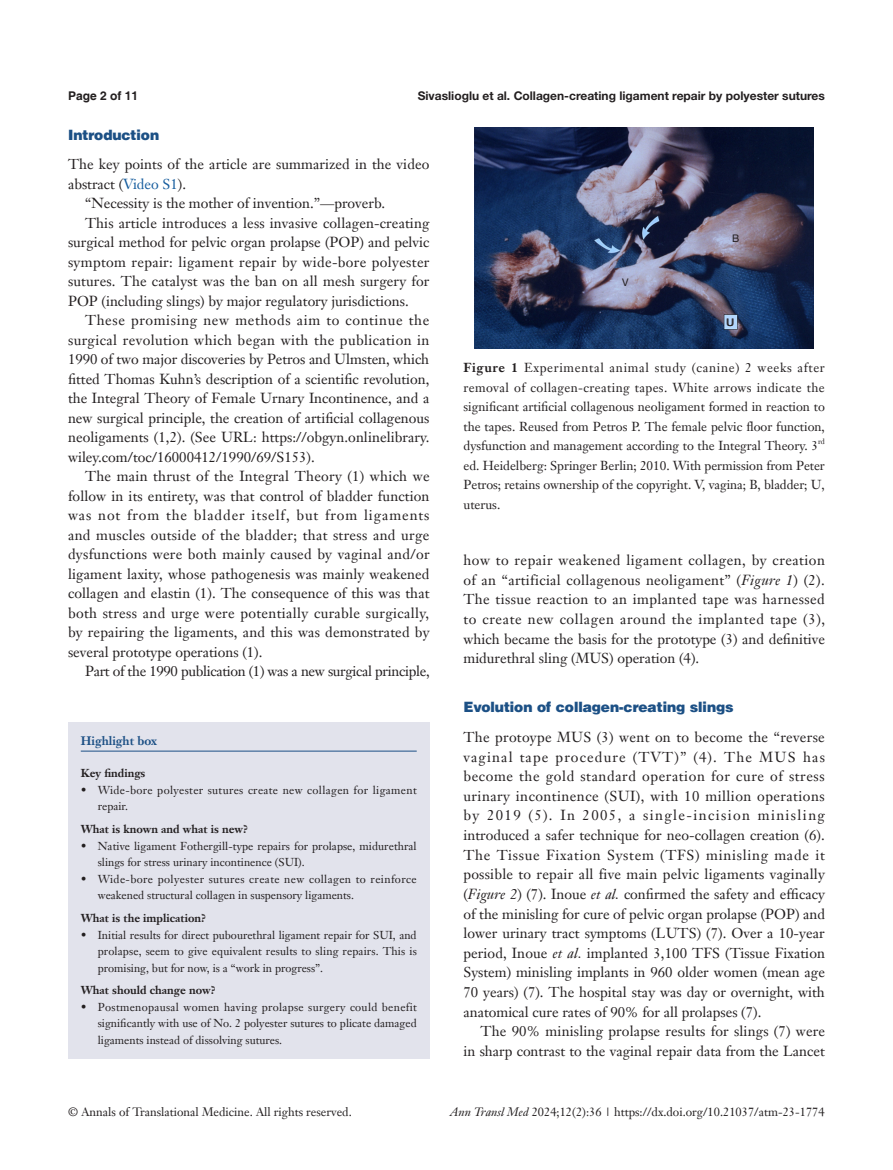
<style>
.page{position:relative;width:893px;height:1170px;background:#fff}
.page>*{position:absolute;margin:0;border:0;box-sizing:border-box;transform-origin:0 0}
.t1{font:14.25px/19.6px "Janson Text LT";letter-spacing:.005em;color:#231f20;text-align:justify}
.t2{font:14.25px "Janson Text LT";letter-spacing:.025em;color:#231f20}
.t3{font:14.25px "Janson Text LT";letter-spacing:-.02em;color:#231f20}
.t4{font:900 14.25px "Helvetica";color:#1c5085}
.t5{font:14.25px "Janson Text LT";letter-spacing:.065em;color:#231f20}
.t6{font:14.25px "Janson Text LT";letter-spacing:.045em;color:#231f20}
.t7{font:12.75px/19.5px "Janson Text LT";color:#231f20;text-align:justify}
.t8{font:12px "Janson Text LT";color:#231f20}
.t9{font:700 12px "Helvetica Neue LT Pro";color:#231f20}
.t10{font:700 12px "Janson Text LT";color:#1c5085}
.t11{font:700 12px "Helvetica";color:#231f20}
.t12{font:11.25px/16.5px "Janson Text LT";letter-spacing:.005em;color:#231f20}
.t13{font:700 11.25px "Janson Text LT";color:#231f20}
.t14{font:11.25px/16.5px "Janson Text LT";letter-spacing:.03em;color:#231f20}
.t15{font:10.5px "Helvetica Neue LT Pro";color:#231f20}
.t16{font:7.5px "Janson Text LT";color:#231f20}
.s1{color:#175d9e}
.s2{font-weight:700}
.s3{font-style:italic}
</style>
<div class="page">
<div style="left:68px;top:721px;width:361px;height:337px;background:#e2e3ec"></div>
<hr style="left:81px;top:750px;width:336px;height:1px;background:#1c5085">
<img style="left:475px;top:128px;width:339px;height:220px">
<p class="t11" style="left:68px;top:88px;width:72px">Page 2 of 11</p>
<p class="t9" style="left:418px;top:88px;width:409px">Sivaslioglu et al. Collagen-creating ligament repair by polyester sutures</p>
<p class="t4" style="left:68px;top:126px;width:93px">Introduction</p>
<p class="t1" style="left:68px;top:154px;width:363px">The key points of the article are summarized in the video</p>
<p class="t1" style="left:68px;top:174px;width:120px">abstract (<span class="s1">Video S1</span>).</p>
<p class="t1" style="left:85px;top:193px;width:302px">“Necessity is the mother of invention.”—proverb.</p>
<p class="t1" style="left:85px;top:213px;width:346px">This article introduces a less invasive collagen-creating</p>
<p class="t1" style="left:68px;top:232px;width:363px">surgical method for pelvic organ prolapse (POP) and pelvic</p>
<p class="t2" style="left:68px;top:253px;width:363px">symptom repair: ligament repair by wide-bore polyester</p>
<p class="t1" style="left:68px;top:271px;width:363px">sutures. The catalyst was the ban on all mesh surgery for</p>
<p class="t1" style="left:68px;top:291px;width:342px">POP (including slings) by major regulatory jurisdictions.</p>
<p class="t6" style="left:85px;top:311px;width:346px">These promising new methods aim to continue the</p>
<p class="t2" style="left:68px;top:330px;width:363px">surgical revolution which began with the publication in</p>
<p class="t1" style="left:68px;top:349px;width:363px">1990 of two major discoveries by Petros and Ulmsten, which</p>
<p class="t1" style="left:68px;top:369px;width:363px">fitted Thomas Kuhn’s description of a scientific revolution,</p>
<p class="t1" style="left:68px;top:388px;width:363px">the Integral Theory of Female Urnary Incontinence, and a</p>
<p class="t1" style="left:68px;top:408px;width:363px">new surgical principle, the creation of artificial collagenous</p>
<p class="t1" style="left:68px;top:427px;width:363px">neoligaments (1,2). (See URL: https://obgyn.onlinelibrary.</p>
<p class="t1" style="left:68px;top:447px;width:248px">wiley.com/toc/16000412/1990/69/S153).</p>
<p class="t1" style="left:85px;top:466px;width:346px">The main thrust of the Integral Theory (1) which we</p>
<p class="t1" style="left:68px;top:486px;width:363px">follow in its entirety, was that control of bladder function</p>
<p class="t5" style="left:68px;top:506px;width:363px">was not from the bladder itself, but from ligaments</p>
<p class="t2" style="left:68px;top:525px;width:363px">and muscles outside of the bladder; that stress and urge</p>
<p class="t1" style="left:68px;top:544px;width:363px">dysfunctions were both mainly caused by vaginal and/or</p>
<p class="t1" style="left:68px;top:564px;width:363px">ligament laxity, whose pathogenesis was mainly weakened</p>
<p class="t1" style="left:68px;top:583px;width:363px">collagen and elastin (1). The consequence of this was that</p>
<p class="t2" style="left:68px;top:603px;width:363px">both stress and urge were potentially curable surgically,</p>
<p class="t1" style="left:68px;top:622px;width:363px">by repairing the ligaments, and this was demonstrated by</p>
<p class="t1" style="left:68px;top:641px;width:196px">several prototype operations (1).</p>
<p class="t3" style="left:85px;top:662px;width:346px">Part of the 1990 publication (1) was a new surgical principle,</p>
<p class="t10" style="left:81px;top:732px;width:78px">Highlight box</p>
<p class="t13" style="left:81px;top:766px;width:66px">Key findings</p>
<p class="t14" style="left:98px;top:781px;width:320px;text-indent:-17px">• Wide-bore polyester sutures create new collagen for ligament repair.</p>
<p class="t13" style="left:81px;top:821px;width:169px">What is known and what is new?</p>
<p class="t12" style="left:98px;top:837px;width:320px;text-indent:-17px">• Native ligament Fothergill-type repairs for prolapse, midurethral slings for stress urinary incontinence (SUI).</p>
<p class="t12" style="left:98px;top:870px;width:320px;text-indent:-17px">• Wide-bore polyester sutures create new collagen to reinforce weakened structural collagen in suspensory ligaments.</p>
<p class="t13" style="left:81px;top:910px;width:127px">What is the implication?</p>
<p class="t12" style="left:98px;top:926px;width:321px;text-align:justify;text-indent:-17px">• Initial results for direct pubourethral ligament repair for SUI, and prolapse, seem to give equivalent results to sling repairs. This is promising, but for now, is a “work in progress”.</p>
<p class="t13" style="left:81px;top:983px;width:137px">What should change now?</p>
<p class="t12" style="left:98px;top:998px;width:321px;text-align:justify;text-indent:-17px">• Postmenopausal women having prolapse surgery could benefit significantly with use of No. 2 polyester sutures to plicate damaged ligaments instead of dissolving sutures.</p>
<p class="t15" style="left:622px;top:276px;width:8px">V</p>
<p class="t15" style="left:732px;top:231px;width:9px">B</p>
<p class="t15" style="left:726px;top:316px;width:9px">U</p>
<p class="t7" style="left:463px;top:358px;width:363px"><span class="s2">Figure 1</span> Experimental animal study (canine) 2 weeks after removal of collagen-creating tapes. White arrows indicate the significant artificial collagenous neoligament formed in reaction to the tapes. Reused from Petros P. The female pelvic floor function, dysfunction and management according to the Integral Theory. 3</p>
<p class="t16" style="left:818px;top:436px;width:8px">rd</p>
<p class="t7" style="left:463px;top:455px;width:363px">ed. Heidelberg: Springer Berlin; 2010. With permission from Peter Petros; retains ownership of the copyright. V, vagina; B, bladder; U, uterus.</p>
<p class="t1" style="left:463px;top:550px;width:363px">how to repair weakened ligament collagen, by creation of an “artificial collagenous neoligament” (<span class="s3">Figure 1</span>) (2).<br>The tissue reaction to an implanted tape was harnessed to create new collagen around the implanted tape (3), which became the basis for the prototype (3) and definitive midurethral sling (MUS) operation (4).</p>
<p class="t4" style="left:463px;top:698px;width:272px">Evolution of collagen-creating slings</p>
<p class="t1" style="left:463px;top:727px;width:363px">The protoype MUS (3) went on to become the “reverse vaginal tape procedure (TVT)” (4). The MUS has become the gold standard operation for cure of stress urinary incontinence (SUI), with 10 million operations by 2019 (5). In 2005, a single-incision minisling introduced a safer technique for neo-collagen creation (6).<br>The Tissue Fixation System (TFS) minisling made it possible to repair all five main pelvic ligaments vaginally (<span class="s3">Figure 2</span>) (7). Inoue <span class="s3">et al.</span> confirmed the safety and efficacy of the minisling for cure of pelvic organ prolapse (POP) and lower urinary tract symptoms (LUTS) (7). Over a 10-year period, Inoue <span class="s3">et al.</span> implanted 3,100 TFS (Tissue Fixation System) minisling implants in 960 older women (mean age 70 years) (7). The hospital stay was day or overnight, with anatomical cure rates of 90% for all prolapses (7).</p>
<p class="t1" style="left:463px;top:1021px;width:363px;text-align:right">The 90% minisling prolapse results for slings (7) were<br>in sharp contrast to the vaginal repair data from the Lancet</p>
<p class="t8" style="left:68px;top:1104px;width:285px">© Annals of Translational Medicine. All rights reserved.</p>
<p class="t8" style="left:450px;top:1104px;width:376px"><span class="s3">Ann Transl Med</span> 2024;12(2):36 | https://dx.doi.org/10.21037/atm-23-1774</p>
</div>
